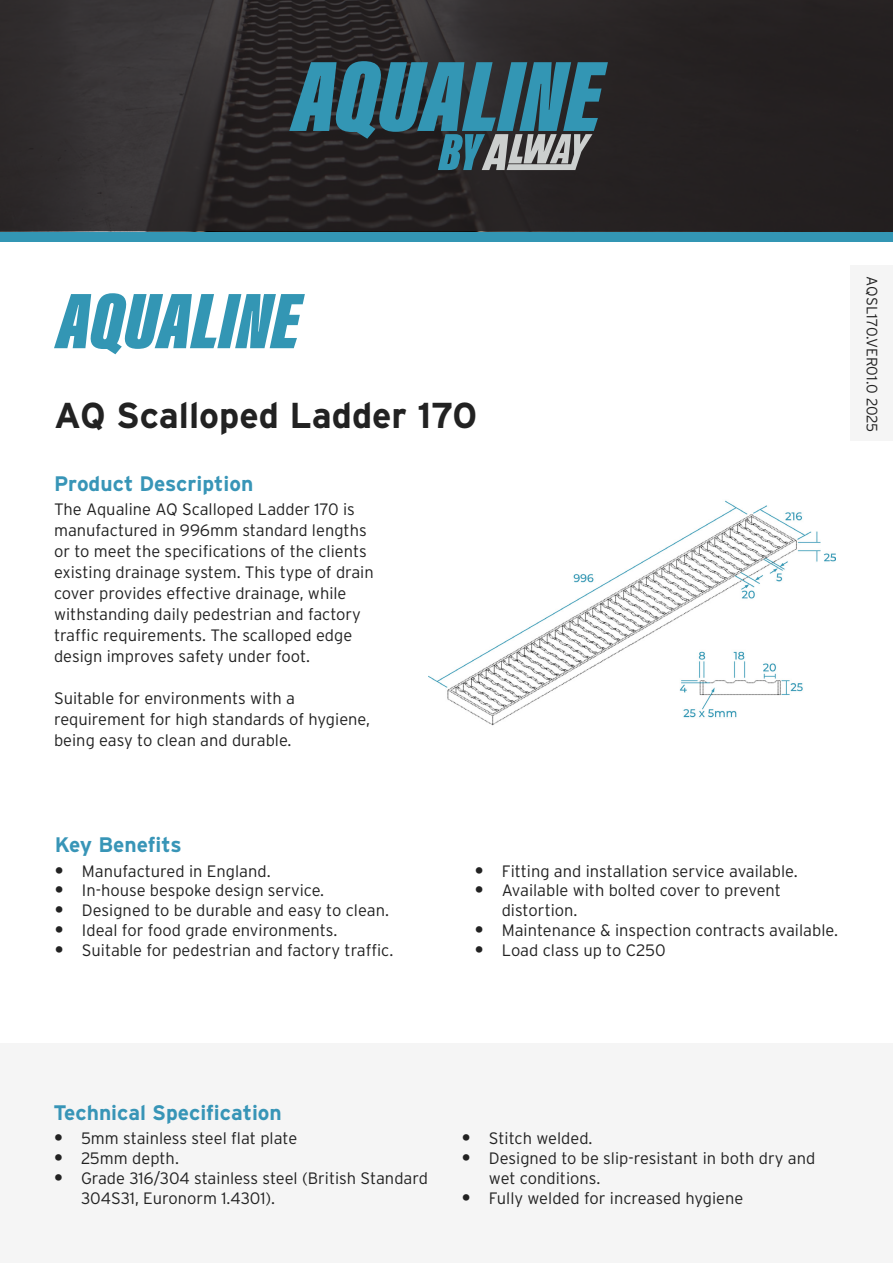
<style>
.page{position:relative;width:893px;height:1263px;background:#fff}
.page>*{position:absolute;margin:0;border:0;box-sizing:border-box;transform-origin:0 0}
.t1{font:700 36px "Interstate";color:#222}
.t2{font:700 21px "Interstate";color:#3895b7}
.t3{font:300 16.5px/21px "Interstate";color:#222}
.t4{font:300 15px "Interstate";color:#222}
.s1{font-weight:700;font-size:18px}
</style>
<div class="page">
<div style="left:0;top:149px;width:893px;height:93px;background:#3396b4"></div>
<div style="left:850px;top:265px;width:43px;height:176px;background:#f5f5f5"></div>
<div style="left:0;top:1044px;width:893px;height:219px;background:#f5f5f5"></div>
<svg style="left:0;top:0;width:893px;height:231px;background:#2a2727"></svg>
<svg style="left:289px;top:61px;width:319px;height:109px;background:#386573"></svg>
<svg style="left:54px;top:293px;width:251px;height:61px"></svg>
<img style="left:429px;top:500px;width:407px;height:226px">
<p class="t1" style="left:54px;top:396px;width:425px">AQ Scalloped Ladder 170</p>
<p class="t2" style="left:54px;top:471px;width:201px">Product Description</p>
<p class="t3" style="left:54px;top:499px;width:321px">The Aqualine AQ Scalloped Ladder 170 is manufactured in 996mm standard lengths or to meet the specifications of the clients existing drainage system. This type of drain cover provides effective drainage, while withstanding daily pedestrian and factory traffic requirements. The scalloped edge design improves safety under foot.</p>
<p class="t3" style="left:54px;top:688px;width:317px">Suitable for environments with a requirement for high standards of hygiene, being easy to clean and durable.</p>
<p class="t4" style="left:881px;top:276px;width:157px;rotate:90deg">AQSL170.VER01.0 2025</p>
<p class="t2" style="left:55px;top:833px;width:128px">Key Benefits</p>
<p class="t3" style="left:55px;top:860px;width:217px"><span class="s1">•</span> Manufactured in England.</p>
<p class="t3" style="left:55px;top:880px;width:271px"><span class="s1">•</span> In-house bespoke design service.</p>
<p class="t3" style="left:55px;top:900px;width:336px"><span class="s1">•</span> Designed to be durable and easy to clean.</p>
<p class="t3" style="left:55px;top:919px;width:284px"><span class="s1">•</span> Ideal for food grade environments.</p>
<p class="t3" style="left:55px;top:939px;width:340px"><span class="s1">•</span> Suitable for pedestrian and factory traffic.</p>
<p class="t3" style="left:475px;top:860px;width:324px"><span class="s1">•</span> Fitting and installation service available.</p>
<p class="t3" style="left:502px;top:880px;width:281px;line-height:19.8px;text-indent:-27px"><span class="s1">•</span> Available with bolted cover to prevent distortion.</p>
<p class="t3" style="left:475px;top:919px;width:365px"><span class="s1">•</span> Maintenance &amp; inspection contracts available.</p>
<p class="t3" style="left:475px;top:939px;width:192px"><span class="s1">•</span> Load class up to C250</p>
<p class="t2" style="left:53px;top:1101px;width:230px">Technical Specification</p>
<p class="t3" style="left:54px;top:1128px;width:245px"><span class="s1">•</span> 5mm stainless steel flat plate</p>
<p class="t3" style="left:54px;top:1148px;width:126px"><span class="s1">•</span> 25mm depth.</p>
<p class="t3" style="left:81px;top:1168px;width:348px;line-height:19.8px;text-indent:-27px"><span class="s1">•</span> Grade 316/304 stainless steel (British Standard<br>304S31, Euronorm 1.4301).</p>
<p class="t3" style="left:462px;top:1128px;width:132px"><span class="s1">•</span> Stitch welded.</p>
<p class="t3" style="left:489px;top:1148px;width:328px;line-height:19.8px;text-indent:-27px"><span class="s1">•</span> Designed to be slip-resistant in both dry and wet conditions.</p>
<p class="t3" style="left:462px;top:1187px;width:283px"><span class="s1">•</span> Fully welded for increased hygiene</p>
</div>
